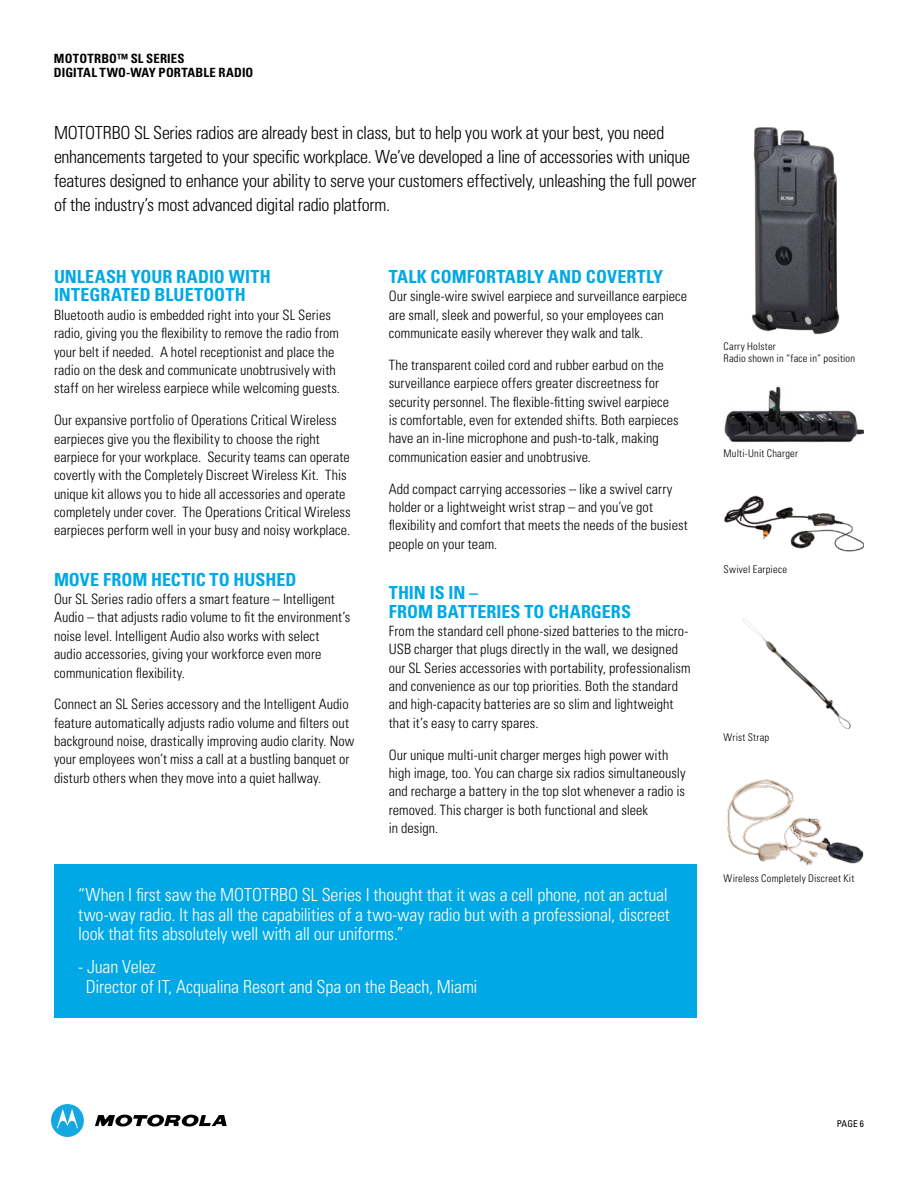
<style>
.page{position:relative;width:918px;height:1188px;background:#fff}
.page>*{position:absolute;margin:0;border:0;box-sizing:border-box;transform-origin:0 0}
.t1{font:300 condensed 18px/24px "Univers LT Std";letter-spacing:-.015em;color:#000}
.t2{font:300 condensed 18px/19.5px "Univers LT Std";letter-spacing:-.01em;color:#fff;text-align:justify}
.t3{font:700 condensed 18px/18.5px "Univers LT Std";color:#00a9e5}
.t4{font:300 condensed 14.25px/18.3px "Univers LT Std";letter-spacing:.005em;color:#000}
.t5{font:700 condensed 12.75px/14.2px "Univers LT Std";letter-spacing:.01em;color:#000}
.t6{font:300 condensed 10.5px/12px "Univers LT Std";letter-spacing:.02em;color:#000}
.t7{font:condensed 9.3px "Univers LT Std";color:#000}
</style>
<div class="page">
<svg style="left:95px;top:1115px;width:132px;height:12px"></svg>
<svg style="left:51px;top:1104px;width:33px;height:33px"></svg>
<div style="left:54px;top:864px;width:643px;height:153px;background:#00a9e5"></div>
<img style="left:752px;top:127px;width:88px;height:208px">
<img style="left:724px;top:386px;width:140px;height:57px">
<img style="left:724px;top:495px;width:140px;height:57px">
<img style="left:743px;top:618px;width:108px;height:111px">
<img style="left:727px;top:780px;width:137px;height:86px">
<p class="t5" style="left:54px;top:52px;width:107px">MOTOTRBO™ SL SERIES<br>DIGITAL TWO-WAY</p>
<p class="t5" style="left:159px;top:66px;width:96px">PORTABLE RADIO</p>
<p class="t1" style="left:54px;top:121px;width:644px">MOTOTRBO SL Series radios are already best in class, but to help you work at your best, you need enhancements targeted to your specific workplace. We’ve developed a line of accessories with unique features designed to enhance your ability to serve your customers effectively, unleashing the full power of the industry’s most advanced digital radio platform.</p>
<p class="t3" style="left:54px;top:267px;width:218px">UNLEASH YOUR RADIO WITH<br>INTEGRATED</p>
<p class="t3" style="left:154px;top:286px;width:41px">BLUETOOT</p>
<p class="t3" style="left:235px;top:286px;width:12px">H</p>
<p class="t4" style="left:54px;top:306px;width:288px">Bluetooth audio is embedded right into your SL Series radio, giving you the flexibility to remove the radio from your belt if needed. A hotel receptionist and place the radio on the desk and communicate unobtrusively with staff on her wireless earpiece while welcoming guests.</p>
<p class="t4" style="left:54px;top:411px;width:298px">Our expansive portfolio of Operations Critical Wireless earpieces give you the flexibility to choose the right earpiece for your workplace. Security teams can operate covertly with the Completely Discreet Wireless Kit. This unique kit allows you to hide all accessories and operate completely under cover. The Operations Critical Wireless earpieces perform well in your busy and noisy workplace.</p>
<p class="t3" style="left:54px;top:570px;width:244px">MOVE FROM HECTIC TO HUSHED</p>
<p class="t4" style="left:54px;top:590px;width:298px">Our SL Series radio offers a smart feature – Intelligent Audio – that adjusts radio volume to fit the environment’s noise level. Intelligent Audio also works with select audio accessories, giving your workforce even more communication flexibility.</p>
<p class="t4" style="left:54px;top:695px;width:302px">Connect an SL Series accessory and the Intelligent Audio feature automatically adjusts radio volume and filters out background noise, drastically improving audio clarity. Now your employees won’t miss a call at a bustling banquet or disturb others when they move into a quiet hallway.</p>
<p class="t3" style="left:389px;top:267px;width:276px">TALK COMFORTABLY AN D COVERTLY</p>
<p class="t4" style="left:389px;top:287px;width:300px">Our single-wire swivel earpiece and surveillance earpiece are small, sleek and powerful, so your employees can communicate easily wherever they walk and talk.</p>
<p class="t4" style="left:389px;top:356px;width:291px">The transparent coiled cord and rubber earbud on the surveillance earpiece offers greater discreetness for security personnel. The flexible-fitting swivel earpiece is comfortable, even for extended shifts. Both earpieces have an in-line microphone and push-to-talk, making communication easier and unobtrusive.</p>
<p class="t4" style="left:389px;top:480px;width:301px">Add compact carrying accessories – like a swivel carry holder or a lightweight wrist strap – and you’ve got flexibility and comfort that meets the needs of the busiest people on your team.</p>
<p class="t3" style="left:389px;top:583px;width:244px">THIN IS IN –<br>FROM BATTERIES TO CHARGERS</p>
<p class="t4" style="left:389px;top:622px;width:303px">From the standard cell phone-sized batteries to the micro-USB charger that plugs directly in the wall, we designed our SL Series accessories with portability, professionalism and convenience as our top priorities. Both the standard and high-capacity batteries are so slim and lightweight that it’s easy to carry spares.</p>
<p class="t4" style="left:389px;top:745px;width:298px">Our unique multi-unit charger merges high power with high image, too. You can charge six radios simultaneously and recharge a battery in the top slot whenever a radio is removed. This charger is both functional and sleek<br>in design.</p>
<p class="t2" style="left:78px;top:885px;width:593px">“When I first saw the MOTOTRBO SL Series I thought that it was a cell phone, not an actual two-way radio. It has all the capabilities of a two-way radio but with a professional, discreet look that fits absolutely well with all our uniforms.”</p>
<p class="t2" style="left:86px;top:957px;width:393px;text-indent:-8px">- Juan Velez<br>Director of IT, Acqualina Resort and Spa on the Beach, Miami</p>
<p class="t6" style="left:724px;top:340px;width:133px">Carry Holster<br>Radio shown in “face in” position</p>
<p class="t6" style="left:724px;top:448px;width:76px">Multi-Unit Charger</p>
<p class="t6" style="left:724px;top:564px;width:65px">Swivel Earpiece</p>
<p class="t6" style="left:724px;top:732px;width:47px">Wrist Strap</p>
<p class="t6" style="left:724px;top:872px;width:132px">Wireless Completely Discreet Kit</p>
<p class="t7" style="left:837px;top:1117px;width:29px">PAGE 6</p>
</div>
